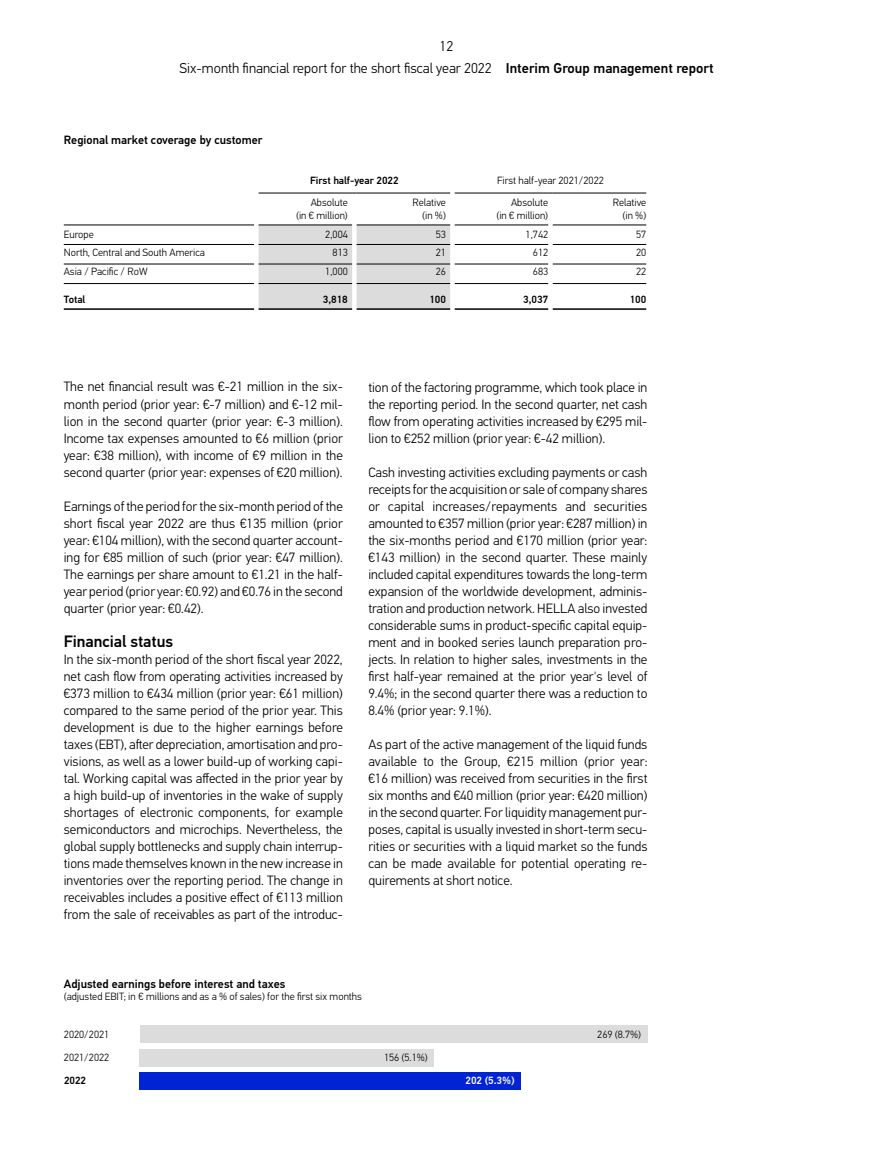
<style>
.page{position:relative;width:893px;height:1149px;background:#fff}
.page>*{position:absolute;margin:0;border:0;box-sizing:border-box;transform-origin:0 0}
.t1{font:500 16.5px "Hella DIN Universal";color:#000}
.t2{font:300 14.25px/22.2px "Hella DIN Universal";color:#000;text-align:center}
.t3{font:300 13.5px/17px "Hella DIN Universal";color:#000;text-align:justify}
.t4{font:500 12px "Hella DIN Universal";color:#000}
.t5{font:300 10.5px/12.6px "Hella DIN Universal";color:#000;text-align:right}
.t6{font:500 10.5px "Hella DIN Universal";color:#000}
.t7{font:500 10.5px "Hella DIN Universal";color:#fff}
.s1{font-weight:500}
</style>
<div class="page">
<div style="left:140px;top:1025px;width:507px;height:17px;background:#dcdcdc"></div>
<div style="left:140px;top:1048px;width:294px;height:17px;background:#dcdcdc"></div>
<div style="left:140px;top:1071px;width:381px;height:17px;background:#0024d3"></div>
<div style="left:259px;top:225px;width:191px;height:84px;background:#dcdcdc"></div>
<hr style="left:64px;top:225px;width:190px;height:1px;background:#000">
<hr style="left:259px;top:225px;width:93px;height:1px;background:#000">
<hr style="left:455px;top:225px;width:93px;height:1px;background:#000">
<hr style="left:357px;top:225px;width:93px;height:1px;background:#000">
<hr style="left:553px;top:225px;width:93px;height:1px;background:#000">
<hr style="left:64px;top:244px;width:190px;height:1px;background:#000">
<hr style="left:64px;top:264px;width:190px;height:1px;background:#000">
<hr style="left:64px;top:283px;width:190px;height:1px;background:#000">
<hr style="left:259px;top:244px;width:93px;height:1px;background:#000">
<hr style="left:357px;top:244px;width:93px;height:1px;background:#000">
<hr style="left:455px;top:244px;width:93px;height:1px;background:#000">
<hr style="left:553px;top:244px;width:93px;height:1px;background:#000">
<hr style="left:259px;top:264px;width:93px;height:1px;background:#000">
<hr style="left:357px;top:264px;width:93px;height:1px;background:#000">
<hr style="left:455px;top:264px;width:93px;height:1px;background:#000">
<hr style="left:553px;top:264px;width:93px;height:1px;background:#000">
<hr style="left:259px;top:283px;width:93px;height:1px;background:#000">
<hr style="left:357px;top:283px;width:93px;height:1px;background:#000">
<hr style="left:455px;top:283px;width:93px;height:1px;background:#000">
<hr style="left:553px;top:283px;width:93px;height:1px;background:#000">
<hr style="left:259px;top:193px;width:93px;height:1px;background:#000">
<hr style="left:357px;top:193px;width:93px;height:1px;background:#000">
<hr style="left:455px;top:193px;width:93px;height:1px;background:#000">
<hr style="left:553px;top:193px;width:93px;height:1px;background:#000">
<hr style="left:64px;top:308px;width:190px;height:2px;background:#000">
<hr style="left:259px;top:308px;width:93px;height:2px;background:#000">
<hr style="left:357px;top:308px;width:93px;height:2px;background:#000">
<hr style="left:455px;top:308px;width:93px;height:2px;background:#000">
<hr style="left:553px;top:308px;width:93px;height:2px;background:#000">
<p class="t2" style="left:179px;top:36px;width:536px">12<br>Six-month financial report for the short fiscal year 2022 <span class="s1">Interim Group management report</span></p>
<p class="t4" style="left:64px;top:132px;width:200px">Regional market coverage by customer</p>
<p class="t6" style="left:310px;top:173px;width:90px">First half-year 2022</p>
<p class="t5" style="left:497px;top:175px;width:108px">First half-year 2021/2022</p>
<p class="t5" style="left:296px;top:197px;width:53px">Absolute<br>(in € million)</p>
<p class="t5" style="left:412px;top:197px;width:35px">Relative (in %)</p>
<p class="t5" style="left:496px;top:197px;width:53px">Absolute<br>(in € million)</p>
<p class="t5" style="left:613px;top:197px;width:35px">Relative (in %)</p>
<p class="t5" style="left:64px;top:229px;width:32px">Europe</p>
<p class="t5" style="left:325px;top:229px;width:24px">2,004</p>
<p class="t5" style="left:436px;top:229px;width:12px">53</p>
<p class="t5" style="left:526px;top:229px;width:24px">1,742</p>
<p class="t5" style="left:636px;top:229px;width:12px">57</p>
<p class="t5" style="left:64px;top:246px;width:143px">North, Central and South America</p>
<p class="t5" style="left:333px;top:246px;width:17px">813</p>
<p class="t5" style="left:436px;top:246px;width:12px">21</p>
<p class="t5" style="left:533px;top:246px;width:17px">612</p>
<p class="t5" style="left:636px;top:246px;width:12px">20</p>
<p class="t5" style="left:64px;top:266px;width:85px">Asia / Pacific / RoW</p>
<p class="t5" style="left:325px;top:266px;width:24px">1,000</p>
<p class="t5" style="left:436px;top:266px;width:12px">26</p>
<p class="t5" style="left:533px;top:266px;width:17px">683</p>
<p class="t5" style="left:636px;top:266px;width:12px">22</p>
<p class="t6" style="left:64px;top:292px;width:23px">Total</p>
<p class="t6" style="left:323px;top:292px;width:26px">3,818</p>
<p class="t6" style="left:429px;top:292px;width:18px">100</p>
<p class="t6" style="left:523px;top:292px;width:26px">3,037</p>
<p class="t6" style="left:630px;top:292px;width:18px">100</p>
<p class="t3" style="left:64px;top:379px;width:281px">The net financial result was €-21 million in the six&shy;month period (prior year: €-7 million) and €-12 mil&shy;lion in the second quarter (prior year: €-3 million).<br>Income tax expenses amounted to €6 million (prior year: €38 million), with income of €9 million in the second quarter (prior year: expenses of €20 million).</p>
<p class="t3" style="left:64px;top:498px;width:281px">Earnings of the period for the six-month period of the short fiscal year 2022 are thus €135 million (prior year: €104 million), with the second quarter account&shy;ing for €85 million of such (prior year: €47 million).<br>The earnings per share amount to €1.21 in the half&shy;year period (prior year: €0.92) and €0.76 in the second quarter (prior year: €0.42).</p>
<p class="t1" style="left:64px;top:630px;width:111px">Financial status</p>
<p class="t3" style="left:64px;top:651px;width:281px">In the six-month period of the short fiscal year 2022, net cash flow from operating activities increased by €373 million to €434 million (prior year: €61 million) compared to the same period of the prior year. This development is due to the higher earnings before taxes (EBT), after depreciation, amortisation and pro&shy;visions, as well as a lower build-up of working capi&shy;tal. Working capital was affected in the prior year by a high build-up of inventories in the wake of supply shortages of electronic components, for example semiconductors and microchips. Nevertheless, the global supply bottlenecks and supply chain interrup&shy;tions made themselves known in the new increase in inventories over the reporting period. The change in receivables includes a positive effect of €113 million from the sale of receivables as part of the introduc-</p>
<p class="t3" style="left:368px;top:379px;width:281px">tion of the factoring programme, which took place in the reporting period. In the second quarter, net cash flow from operating activities increased by €295 mil&shy;lion to €252 million (prior year: €-42 million).</p>
<p class="t3" style="left:368px;top:464px;width:281px">Cash investing activities excluding payments or cash receipts for the acquisition or sale of company shares or capital increases/repayments and securities amounted to €357 million (prior year: €287 million) in the six-months period and €170 million (prior year: €143 million) in the second quarter. These mainly included capital expenditures towards the long-term expansion of the worldwide development, adminis&shy;tration and production network. HELLA also invested considerable sums in product-specific capital equip&shy;ment and in booked series launch preparation pro&shy;jects. In relation to higher sales, investments in the first half-year remained at the prior year's level of 9.4%; in the second quarter there was a reduction to 8.4% (prior year: 9.1%).</p>
<p class="t3" style="left:368px;top:736px;width:281px">As part of the active management of the liquid funds available to the Group, €215 million (prior year: €16 million) was received from securities in the first six months and €40 million (prior year: €420 million) in the second quarter. For liquidity management pur&shy;poses, capital is usually invested in short-term secu&shy;rities or securities with a liquid market so the funds can be made available for potential operating re&shy;quirements at short notice.</p>
<p class="t4" style="left:64px;top:975px;width:223px">Adjusted earnings before interest and taxes</p>
<p class="t5" style="left:64px;top:990px;width:300px">(adjusted EBIT; in € millions and as a % of sales) for the first six months</p>
<p class="t5" style="left:64px;top:1028px;width:47px">2020/2021</p>
<p class="t5" style="left:597px;top:1027px;width:45px">269 (8.7%)</p>
<p class="t5" style="left:64px;top:1051px;width:47px">2021/2022</p>
<p class="t5" style="left:384px;top:1051px;width:45px">156 (5.1%)</p>
<p class="t6" style="left:64px;top:1073px;width:24px">2022</p>
<p class="t7" style="left:466px;top:1073px;width:51px">202 (5.3%)</p>
</div>
